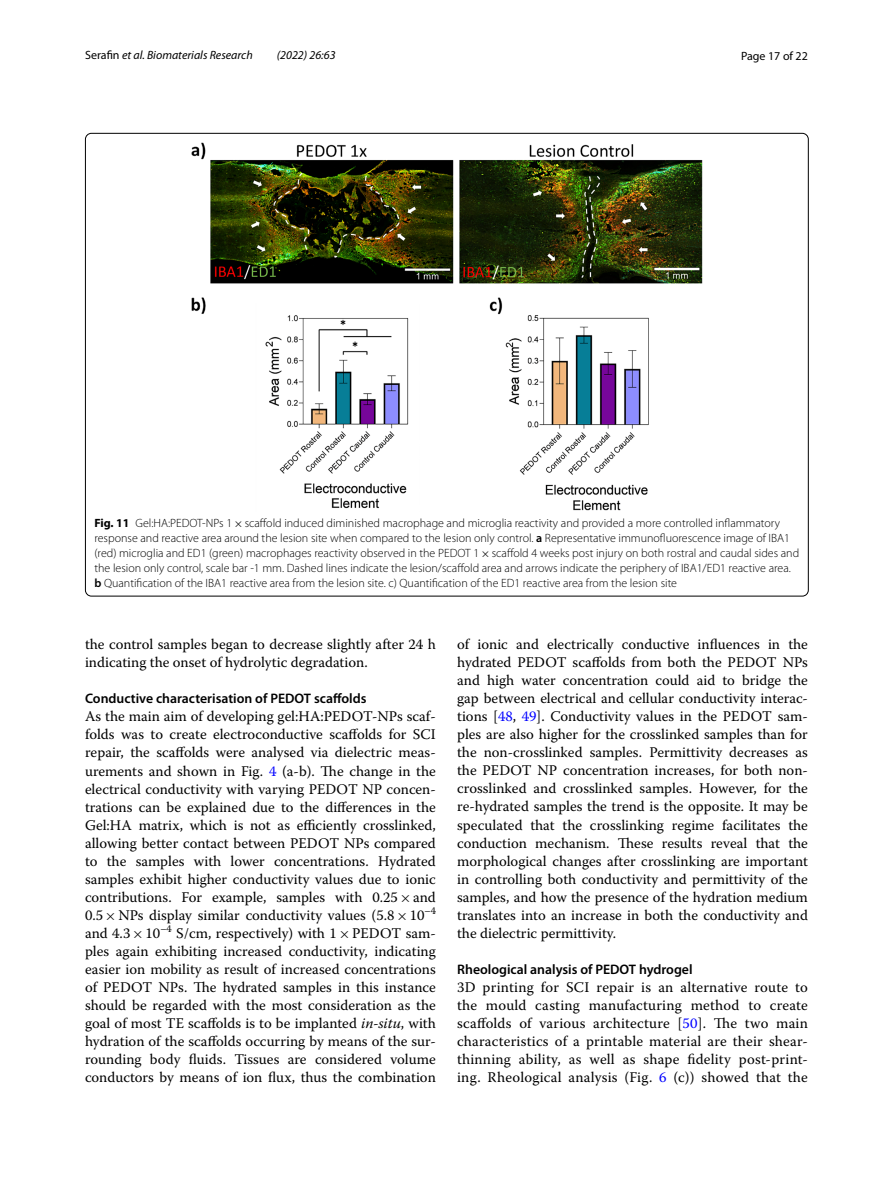
<style>
.page{position:relative;width:893px;height:1187px;background:#fff}
.page>*{position:absolute;margin:0;border:0;box-sizing:border-box;transform-origin:0 0}
.t1{font:14.7px/18px "Warnock Pro";color:#000;text-align:justify}
.t2{font:600 13.8px "Myriad Pro";color:#000}
.t3{font:300 12px/15px "Myriad Pro";color:#000}
.t4{font:italic 12px "Myriad Pro";color:#000}
.t5{font:12px "Myriad Pro";color:#000}
.s1{font-style:normal}
.s2{font-weight:700}
.s3{font-family:"MTSY";font-weight:400}
.s4{font-weight:600}
.s5{color:#00f}
.s6{font-family:"MTSY"}
.s7{font-style:italic}
</style>
<div class="page">
<img style="left:192px;top:142px;width:510px;height:369px">
<p class="t4" style="left:85px;top:48px;width:169px"><span class="s1">Serafin</span> et al. Biomaterials Research</p>
<p class="t4" style="left:277px;top:48px;width:60px">(2022) 26:63</p>
<p class="t5" style="left:741px;top:48px;width:68px">Page 17 of 22</p>
<p class="t3" style="left:94px;top:515px;width:706px"><span class="s2">Fig. 11</span> Gel:HA:PEDOT-NPs 1<span class="s3">×</span>scaffold induced diminished macrophage and microglia reactivity and provided a more controlled inflammatory response and reactive area around the lesion site when compared to the lesion only control. <span class="s4">a</span> Representative immunofluorescence image of IBA1 (red) microglia and ED1 (green) macrophages reactivity observed in the PEDOT 1<span class="s3">×</span>scaffold 4 weeks post injury on both rostral and caudal sides and the lesion only control, scale bar -1 mm. Dashed lines indicate the lesion/scaffold area and arrows indicate the periphery of IBA1/ED1 reactive area. <span class="s4">b</span> Quantification of the IBA1 reactive area from the lesion site. c) Quantification of the ED1 reactive area from the lesion site</p>
<p class="t1" style="left:85px;top:635px;width:352px">the control samples began to decrease slightly after 24 h indicating the onset of hydrolytic degradation.</p>
<p class="t2" style="left:85px;top:690px;width:283px">Conductive characterisation of PEDOT scaffolds</p>
<p class="t1" style="left:85px;top:707px;width:352px">As the main aim of developing gel:HA:PEDOT-NPs scaf&shy;folds was to create electroconductive scaffolds for SCI repair, the scaffolds were analysed via dielectric meas&shy;urements and shown in Fig. <span class="s5">4</span> (a-b). The change in the electrical conductivity with varying PEDOT NP concen&shy;trations can be explained due to the differences in the Gel:HA matrix, which is not as efficiently crosslinked, allowing better contact between PEDOT NPs compared to the samples with lower concentrations. Hydrated samples exhibit higher conductivity values due to ionic contributions. For example, samples with 0.25<span class="s6">×</span>and 0.5<span class="s6">×</span>NPs display similar conductivity values (5.8<span class="s6">×</span> -10<sup>–4 </sup>and 4.3<span class="s6">×</span> -10<sup>–4</sup> S/cm, respectively) with 1<span class="s6">×</span>PEDOT sam&shy;ples again exhibiting increased conductivity, indicating easier ion mobility as result of increased concentrations of PEDOT NPs. The hydrated samples in this instance should be regarded with the most consideration as the goal of most TE scaffolds is to be implanted <span class="s7">in-situ</span>, with hydration of the scaffolds occurring by means of the sur&shy;rounding body fluids. Tissues are considered volume conductors by means of ion flux, thus the combination</p>
<p class="t1" style="left:457px;top:635px;width:352px">of ionic and electrically conductive influences in the hydrated PEDOT scaffolds from both the PEDOT NPs and high water concentration could aid to bridge the gap between electrical and cellular conductivity interac&shy;tions [<span class="s5">48</span>, <span class="s5">49</span>]. Conductivity values in the PEDOT sam&shy;ples are also higher for the crosslinked samples than for the non-crosslinked samples. Permittivity decreases as the PEDOT NP concentration increases, for both non&shy;crosslinked and crosslinked samples. However, for the re-hydrated samples the trend is the opposite. It may be speculated that the crosslinking regime facilitates the conduction mechanism. These results reveal that the morphological changes after crosslinking are important in controlling both conductivity and permittivity of the samples, and how the presence of the hydration medium translates into an increase in both the conductivity and the dielectric permittivity.</p>
<p class="t2" style="left:457px;top:960px;width:237px">Rheological analysis of PEDOT hydrogel</p>
<p class="t1" style="left:457px;top:977px;width:352px">3D printing for SCI repair is an alternative route to the mould casting manufacturing method to create scaffolds of various architecture [<span class="s5">50</span>]. The two main characteristics of a printable material are their shear&shy;thinning ability, as well as shape fidelity post-print&shy;ing. Rheological analysis (Fig. <span class="s5">6</span> (c)) showed that the</p>
</div>
